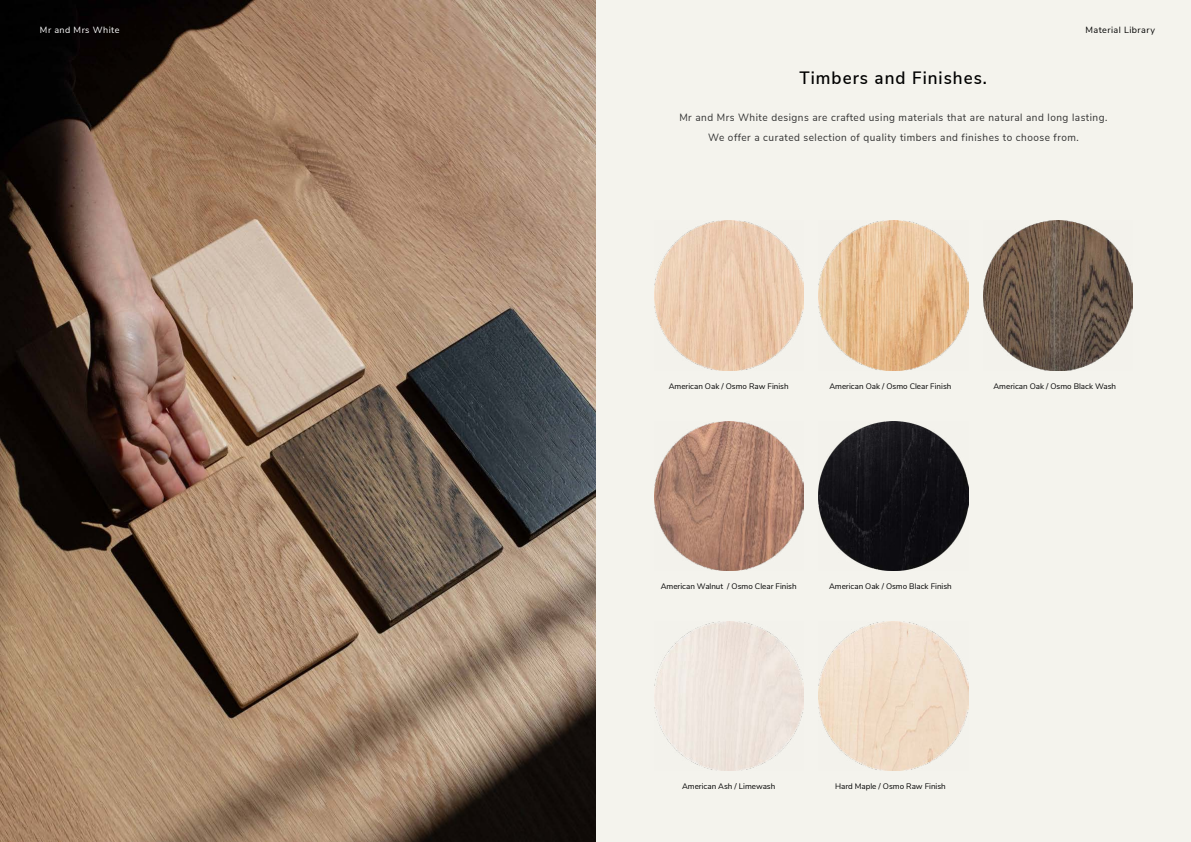
<style>
.page{position:relative;width:1191px;height:842px;background:#fff}
.page>*{position:absolute;margin:0;border:0;box-sizing:border-box;transform-origin:0 0}
.t1{font:600 17.9px "Nunito Sans";letter-spacing:.06em;color:#000;scale:.95 1}
.t2{font:10.5px/20px "Nunito Sans";letter-spacing:.05em;color:#313131;text-align:center;scale:.95 1}
.t3{font:9px "Nunito Sans";letter-spacing:.05em;color:#000}
.t4{font:9px "Nunito Sans";letter-spacing:.05em;color:#fff}
.t5{font:8px "Nunito Sans";color:#000}
</style>
<div class="page">
<div style="left:595px;top:0;width:596px;height:842px;background:#f4f3ed"></div>
<img style="left:0;top:0;width:595px;height:842px">
<img style="left:654px;top:221px;width:149px;height:149px">
<img style="left:818px;top:221px;width:150px;height:149px">
<img style="left:983px;top:221px;width:149px;height:149px">
<img style="left:818px;top:421px;width:150px;height:149px">
<img style="left:818px;top:621px;width:150px;height:149px">
<img style="left:654px;top:621px;width:149px;height:149px">
<img style="left:654px;top:421px;width:149px;height:149px">
<p class="t4" style="left:40px;top:23px;width:81px">Mr and Mrs White</p>
<h1 class="t1" style="left:799px;top:64px;width:199px">Timbers and Finishes.</h1>
<p class="t3" style="left:1085px;top:23px;width:71px">Material Library</p>
<h2 class="t2" style="left:679px;top:106px;width:452px">Mr and Mrs White designs are crafted using materials that are natural and long lasting.<br>We offer a curated selection of quality timbers and finishes to choose from.</h2>
<p class="t5" style="left:669px;top:381px;width:121px">American Oak / Osmo Raw Finish</p>
<p class="t5" style="left:829px;top:381px;width:123px">American Oak / Osmo Clear Finish</p>
<p class="t5" style="left:993px;top:381px;width:124px">American Oak / Osmo Black Wash</p>
<p class="t5" style="left:661px;top:580px;width:137px">American Walnut / Osmo Clear Finish</p>
<p class="t5" style="left:829px;top:580px;width:124px">American Oak / Osmo Black Finish</p>
<p class="t5" style="left:682px;top:780px;width:95px">American Ash / Limewash</p>
<p class="t5" style="left:835px;top:780px;width:112px">Hard Maple / Osmo Raw Finish</p>
</div>
